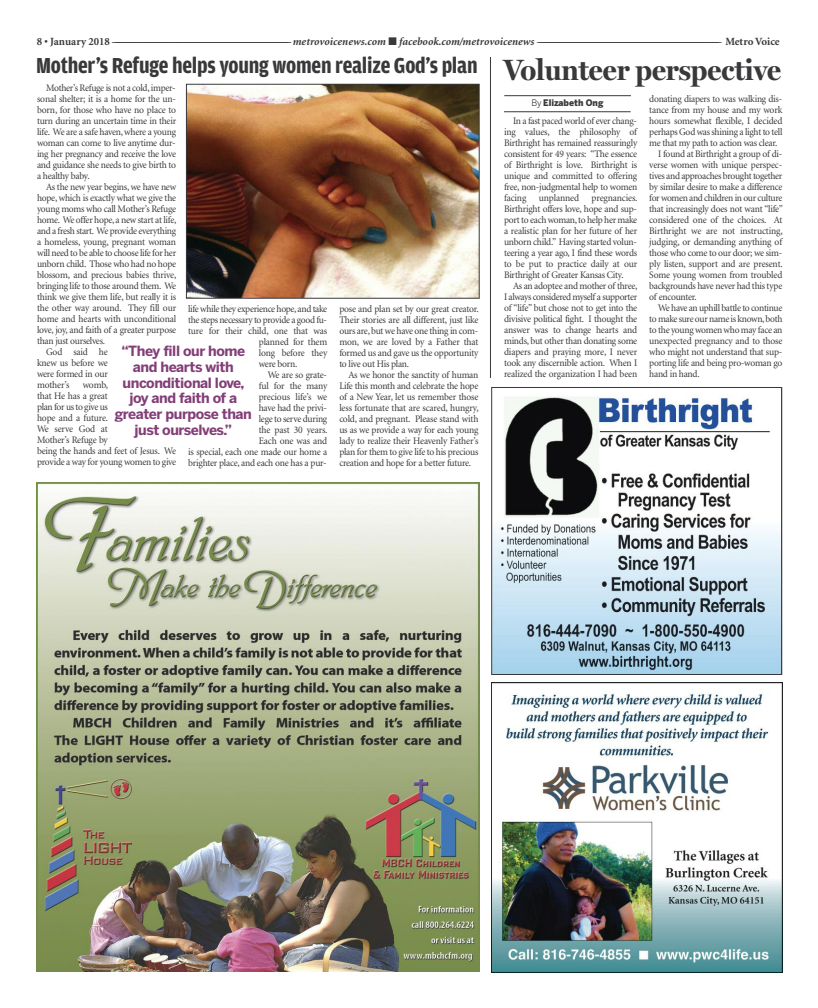
<style>
.page{position:relative;width:818px;height:1008px;background:#fff}
.page>*{position:absolute;margin:0;border:0;box-sizing:border-box;transform-origin:0 0}
.t1{font:700 23px "Amplitude Cond";letter-spacing:-.01em;color:#39383a}
.t2{font:700 14px/15.8px "Benton Sans";letter-spacing:-.03em;color:#823e77;text-align:center}
.t3{font:700 11px "Minion";color:#39383a}
.t4{font:10px/11px "Minion";letter-spacing:-.025em;color:#39383a;text-align:justify;scale:.95 1}
.t5{font:900 9px "Benton Sans";color:#39383a;scale:.95 1}
.s1{font-style:italic}
.s2{font-family:"Miller Display";font-size:29.5px}
.s3{font-weight:400}
</style>
<div class="page">
<img style="left:37px;top:482px;width:442px;height:490px">
<img style="left:491px;top:683px;width:291px;height:289px">
<hr style="left:504px;top:95px;width:126px;height:1px;background:#39383a">
<hr style="left:504px;top:112px;width:126px;height:1px;background:#39383a">
<hr style="left:490px;top:57px;width:1px;height:321px;background:#39383a">
<img style="left:188px;top:86px;width:289px;height:210px">
<div style="left:186px;top:84px;width:293px;height:214px;border:1px solid #39383a"></div>
<img style="left:493px;top:395px;width:286px;height:278px">
<div style="left:491px;top:387px;width:290px;height:288px;border:1px solid #39383a"></div>
<p class="t3" style="left:37px;top:37px;width:744px">8 • J a n u a r y 2 0 1 8 –––––––––––––––––––––––––––––––––––––––––––––––––––––––––––––––– <span class="s1">m e t r o v o i c e n e w s . c o m</span> ■ <span class="s1">f a c e b o o k . c o m / m e t r o v o i c e n e w s</span> –––––––––––––––––––––––––––––––––––––––––––––––––––––––––––––––––– M e t r o Vo i c e</p>
<h1 class="t1" style="left:36px;top:52px;width:746px">Mother’s Refuge helps young women realize God’s plan <span class="s2">Volunteer perspective</span></h1>
<p class="t4" style="left:37px;top:83px;width:148px;text-indent:9px">Mother’s Refuge is not a cold,imper&shy;sonal shelter; it is a home for the un&shy;born, for those who have no place to turn during an uncertain time in their life. We are a safe haven, where a young woman can come to live anytime dur&shy;ing her pregnancy and receive the love and guidance she needs to give birth to a healthy baby.</p>
<p class="t4" style="left:46px;top:182px;width:138px">As the new year begins, we have new</p>
<p class="t4" style="left:37px;top:193px;width:148px">hope, which is exactly what we give the</p>
<p class="t4" style="left:37px;top:204px;width:148px">young moms who call Mother’s Refuge</p>
<p class="t4" style="left:37px;top:215px;width:148px">home. We offer hope, a new start at life,</p>
<p class="t4" style="left:37px;top:226px;width:148px">and a fresh start. We provide everything</p>
<p class="t4" style="left:37px;top:237px;width:148px">a homeless, young, pregnant woman</p>
<p class="t4" style="left:37px;top:248px;width:148px">will need to be able to choose life for her</p>
<p class="t4" style="left:37px;top:259px;width:148px">unborn child. Those who had no hope</p>
<p class="t4" style="left:37px;top:270px;width:148px">blossom, and precious babies thrive,</p>
<p class="t4" style="left:37px;top:281px;width:148px">bringing life to those around them. We</p>
<p class="t4" style="left:37px;top:292px;width:148px">think we give them life, but really it is</p>
<p class="t4" style="left:37px;top:303px;width:148px">the other way around. They fill our</p>
<p class="t4" style="left:37px;top:314px;width:148px">home and hearts with unconditional</p>
<p class="t4" style="left:37px;top:325px;width:148px">love, joy, and faith of a greater purpose</p>
<p class="t4" style="left:37px;top:336px;width:73px">than just ourselves.</p>
<p class="t4" style="left:46px;top:347px;width:67px">God said he</p>
<p class="t4" style="left:37px;top:358px;width:76px">knew us before we</p>
<p class="t4" style="left:37px;top:369px;width:76px">were formed in our</p>
<p class="t4" style="left:37px;top:380px;width:36px">mother’s</p>
<p class="t4" style="left:649px;top:94px;width:141px">donating diapers to was walking dis-</p>
<p class="t4" style="left:649px;top:105px;width:142px">tance from my house and my work</p>
<p class="t4" style="left:649px;top:116px;width:142px">hours somewhat flexible, I decided</p>
<p class="t4" style="left:649px;top:127px;width:142px">perhaps God was shining a light to tell</p>
<p class="t4" style="left:649px;top:138px;width:136px">me that my path to action was clear.</p>
<p class="t4" style="left:658px;top:149px;width:132px">I found at Birthright a group of di-</p>
<p class="t4" style="left:649px;top:160px;width:141px">verse women with unique perspec-</p>
<p class="t4" style="left:649px;top:171px;width:142px">tives and approaches brought together</p>
<p class="t4" style="left:649px;top:182px;width:142px">by similar desire to make a difference</p>
<p class="t4" style="left:649px;top:193px;width:142px">for women and children in our culture</p>
<p class="t4" style="left:649px;top:204px;width:142px">that increasingly does not want “life”</p>
<p class="t4" style="left:649px;top:215px;width:142px">considered one of the choices. At</p>
<p class="t4" style="left:649px;top:226px;width:142px">Birthright we are not instructing,</p>
<p class="t4" style="left:649px;top:237px;width:141px">judging, or demanding anything of</p>
<p class="t4" style="left:649px;top:248px;width:141px">those who come to our door; we sim-</p>
<p class="t4" style="left:649px;top:259px;width:142px">ply listen, support and are present.</p>
<p class="t4" style="left:649px;top:270px;width:142px">Some young women from troubled</p>
<p class="t4" style="left:649px;top:281px;width:142px">backgrounds have never had this type</p>
<p class="t4" style="left:649px;top:292px;width:52px">of encounter.</p>
<p class="t4" style="left:658px;top:303px;width:132px">We have an uphill battle to continue</p>
<p class="t4" style="left:649px;top:314px;width:142px">to make sure our name is known,both</p>
<p class="t4" style="left:649px;top:325px;width:142px">to the young women who may face an</p>
<p class="t4" style="left:649px;top:336px;width:142px">unexpected pregnancy and to those</p>
<p class="t4" style="left:649px;top:347px;width:141px">who might not understand that sup-</p>
<p class="t4" style="left:649px;top:358px;width:142px">porting life and being pro-woman go</p>
<p class="t4" style="left:649px;top:369px;width:54px">hand in hand.</p>
<p class="t5" style="left:531px;top:98px;width:77px"><span class="s3">By</span> Elizabeth Ong</p>
<p class="t4" style="left:504px;top:116px;width:142px;text-indent:9px">In a fast paced world of ever chang&shy;ing values, the philosophy of Birthright has remained reassuringly consistent for 49 years: “The essence of Birthright is love. Birthright is unique and committed to offering free, non-judgmental help to women facing</p>
<p class="t4" style="left:538px;top:193px;width:44px">unplanned</p>
<p class="t4" style="left:504px;top:193px;width:142px;text-indent:87px">pregnancies.<br>Birthright offers love, hope and sup&shy;port to each woman,to help her make a realistic plan for her future of her unborn child.” Having started volun&shy;teering a year ago, I find these words to be put to practice daily at our Birthright of Greater Kansas City.</p>
<p class="t4" style="left:504px;top:281px;width:142px;text-indent:9px">As an adoptee and mother of three, I always considered myself a supporter of “life” but chose not to get into the divisive political fight. I thought the answer was to change hearts and minds, but other than donating some diapers and praying more, I never took any discernible action. When I realized the organization I had been</p>
<p class="t4" style="left:188px;top:304px;width:148px">life while they experience hope,and take</p>
<p class="t4" style="left:188px;top:315px;width:148px">the steps necessary to provide a good fu-</p>
<p class="t4" style="left:188px;top:326px;width:148px">ture for their child, one that was</p>
<p class="t4" style="left:259px;top:337px;width:74px">planned for them</p>
<p class="t4" style="left:259px;top:348px;width:74px">long before they</p>
<p class="t4" style="left:259px;top:359px;width:42px">were born.</p>
<p class="t4" style="left:268px;top:370px;width:64px">We are so grate-</p>
<p class="t4" style="left:259px;top:381px;width:74px">ful for the many</p>
<p class="t4" style="left:259px;top:392px;width:74px">precious life’s we</p>
<p class="t4" style="left:259px;top:403px;width:73px">have had the privi-</p>
<p class="t4" style="left:259px;top:414px;width:74px">lege to serve during</p>
<p class="t4" style="left:259px;top:425px;width:74px">the past 30 years.</p>
<p class="t4" style="left:259px;top:436px;width:74px">Each one was and</p>
<p class="t4" style="left:188px;top:447px;width:148px">is special, each one made our home a</p>
<p class="t4" style="left:188px;top:458px;width:147px">brighter place, and each one has a pur-</p>
<p class="t4" style="left:339px;top:304px;width:148px">pose and plan set by our great creator.<br>Their stories are all different, just like ours are,but we have one thing in com&shy;mon, we are loved by a Father that formed us and gave us the opportunity to live out His plan.</p>
<p class="t4" style="left:339px;top:370px;width:148px;text-indent:9px">As we honor the sanctity of human Life this month and celebrate the hope of a New Year, let us remember those less fortunate that are scared, hungry, cold, and pregnant. Please stand with us as we provide a way for each young lady to realize their Heavenly Father’s plan for them to give life to his precious creation and hope for a better future.</p>
<h2 class="t2" style="left:115px;top:343px;width:139px">“They fill our home and hearts with unconditional love, joy and faith of a greater purpose than just ourselves.”</h2>
<p class="t4" style="left:37px;top:380px;width:148px;text-align:left;text-indent:46px">womb,<br>that He has a great<br>plan for us to give us<br>hope and a future.<br>We serve God at<br>Mother’s Refuge by<br>being the hands and feet of Jesus. We provide a way for young women to give</p>
</div>
